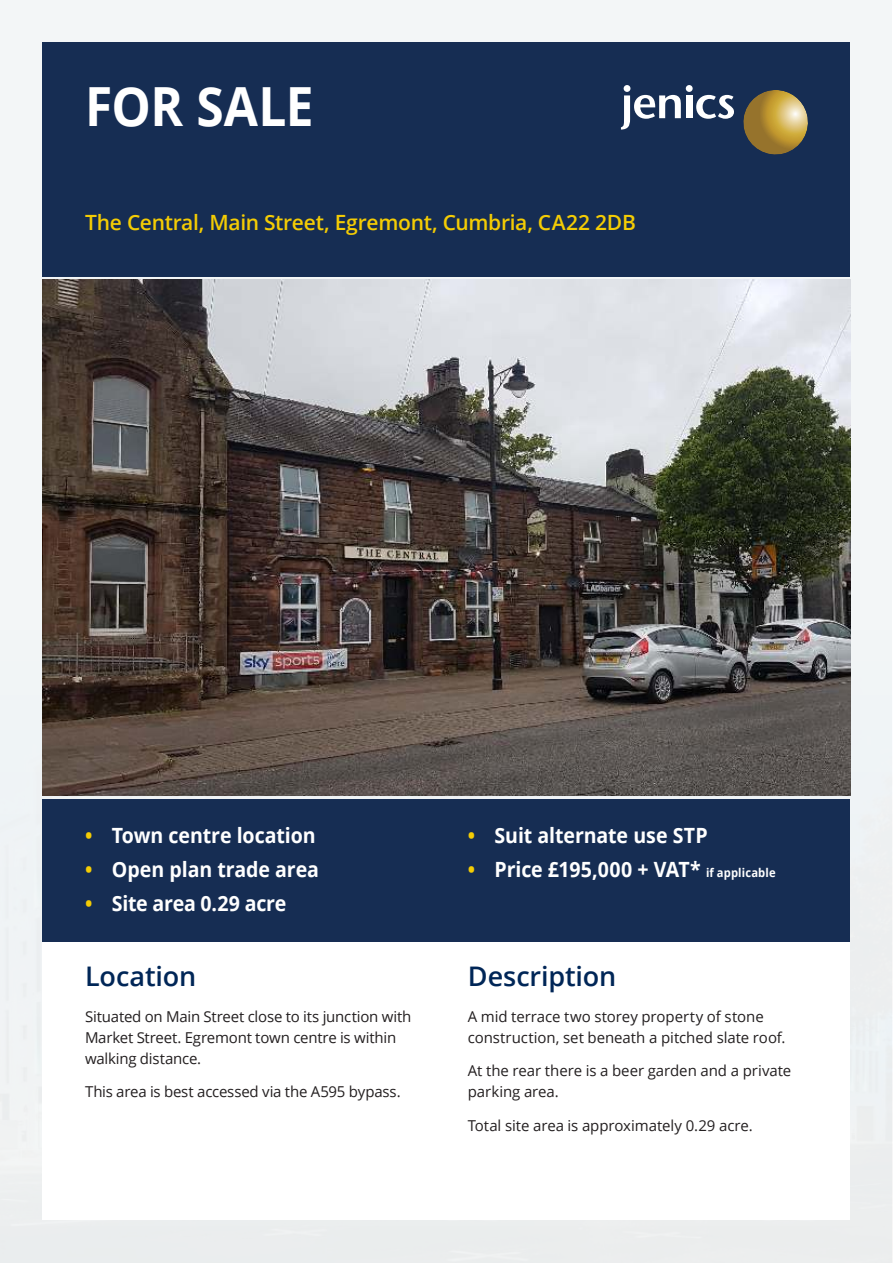
<style>
.page{position:relative;width:893px;height:1263px;background:#fff}
.page>*{position:absolute;margin:0;border:0;box-sizing:border-box;transform-origin:0 0}
.t1{font:700 54px "Open Sans";letter-spacing:-.01em;color:#fff;scale:.92 1}
.t2{font:600 27px "Open Sans";letter-spacing:-.005em;color:#002657}
.t3{font:700 21px "Open Sans";letter-spacing:-.005em;color:#fff;scale:.93 1}
.t4{font:600 21px "Open Sans";letter-spacing:-.015em;color:#f4cc04}
.t5{font:15px/21px "Open Sans";letter-spacing:-.005em;color:#231f20}
.s1{color:#f4cc04}
.s2{font-size:12px}
</style>
<div class="page">
<div style="left:1px;top:1px;width:891px;height:1262px;background:#f3f6f7"></div>
<div style="left:0;top:608px;width:851px;height:655px;background:#eceeee"></div>
<div style="left:43px;top:824px;width:807px;height:395px;background:#fff"></div>
<img style="left:43px;top:280px;width:807px;height:515px">
<div style="left:43px;top:42px;width:807px;height:234px;background:#162d53"></div>
<div style="left:686px;top:95px;width:6px;height:23px;background:#fff"></div>
<svg style="left:696px;top:95px;width:38px;height:24px"></svg>
<svg style="left:621px;top:95px;width:60px;height:35px"></svg>
<div style="left:624px;top:85px;width:6px;height:7px;background:#fff;border-radius:50%"></div>
<div style="left:686px;top:85px;width:7px;height:7px;background:#fff;border-radius:50%"></div>
<svg style="left:743px;top:90px;width:65px;height:65px"></svg>
<div style="left:43px;top:799px;width:807px;height:143px;background:#162d53"></div>
<h1 class="t1" style="left:85px;top:85px;width:250px">FOR SALE</h1>
<h3 class="t4" style="left:85px;top:214px;width:552px">The Central, Main Street, Egremont, Cumbria, CA22 2DB</h3>
<h3 class="t3" style="left:85px;top:827px;width:250px"><span class="s1">•</span> Town centre location</h3>
<h3 class="t3" style="left:85px;top:861px;width:253px"><span class="s1">•</span> Open plan trade area</h3>
<h3 class="t3" style="left:85px;top:895px;width:218px"><span class="s1">•</span> Site area 0.29 acre</h3>
<h2 class="t2" style="left:85px;top:965px;width:113px">Location</h2>
<p class="t5" style="left:85px;top:1007px;width:328px">Situated on Main Street close to its junction with<br>Market Street. Egremont town centre is within walking distance.</p>
<p class="t5" style="left:85px;top:1083px;width:317px">This area is best accessed via the A595 bypass.</p>
<h3 class="t3" style="left:468px;top:827px;width:259px"><span class="s1">•</span> Suit alternate use STP</h3>
<h3 class="t3" style="left:468px;top:861px;width:333px"><span class="s1">•</span> Price £195,000 + VAT* <span class="s2">if applicable</span></h3>
<h2 class="t2" style="left:468px;top:965px;width:150px">Description</h2>
<p class="t5" style="left:468px;top:1007px;width:319px">A mid terrace two storey property of stone construction, set beneath a pitched slate roof.</p>
<p class="t5" style="left:468px;top:1062px;width:325px">At the rear there is a beer garden and a private parking area.</p>
<p class="t5" style="left:468px;top:1117px;width:286px">Total site area is approximately 0.29 acre.</p>
</div>
